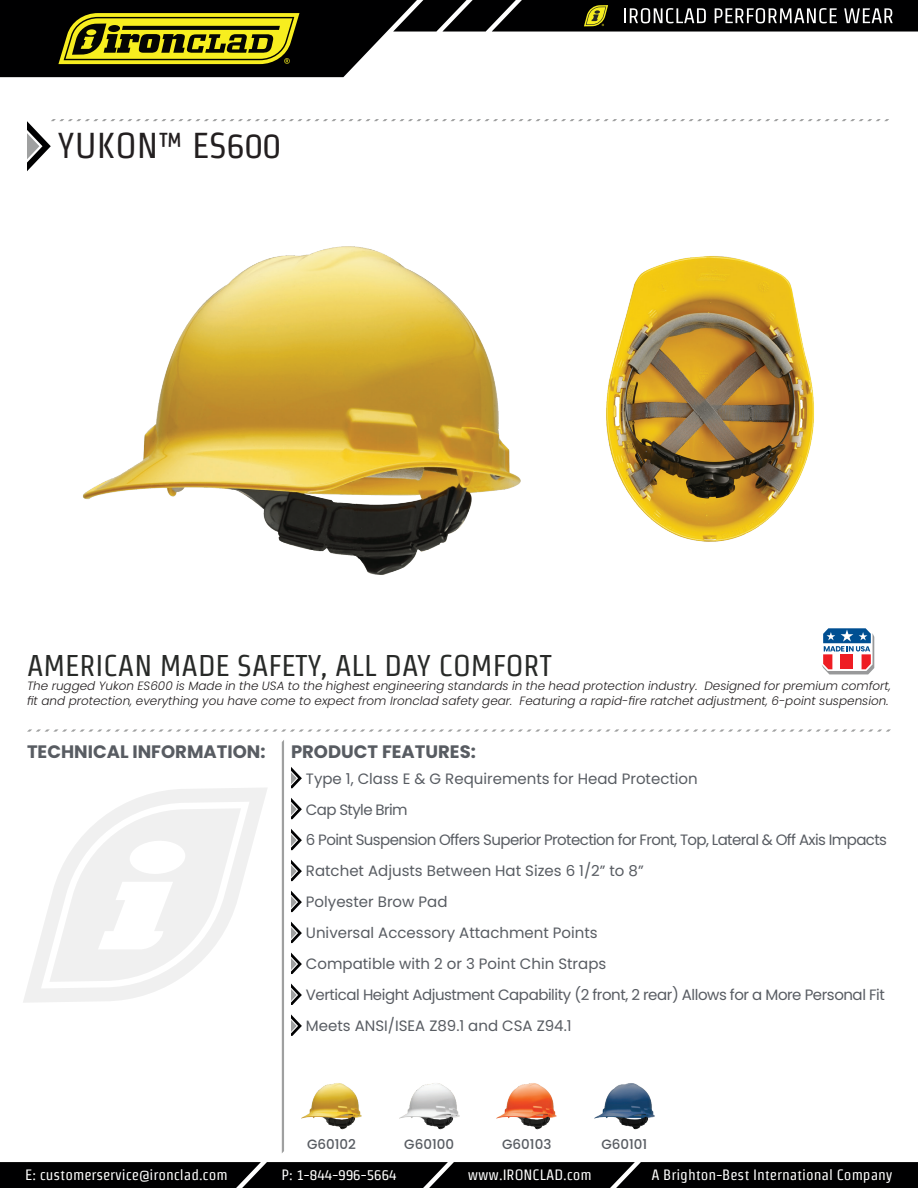
<style>
.page{position:relative;width:918px;height:1188px;background:#fff}
.page>*{position:absolute;margin:0;border:0;box-sizing:border-box;transform-origin:0 0}
.t1{font:36px "Strait";color:#231f20}
.t2{font:30px "Strait";color:#282a28}
.t3{font:700 18px "Poppins";color:#585c62}
.t4{font:15px/30.9px "Poppins";color:#585c62}
.t5{font:15px "Strait";color:#fff}
.t6{font:15px "Poppins";letter-spacing:-.04em;color:#585c62}
.t7{font:15px "Poppins";letter-spacing:-.03em;color:#585c62}
.t8{font:500 13.5px "Poppins";color:#585c62}
.t9{font:italic 300 12px/15px "Poppins";color:#231f20}
</style>
<div class="page">
<svg style="left:23px;top:788px;width:244px;height:215px"></svg>
<svg style="left:49px;top:808px;width:192px;height:174px"></svg>
<svg style="left:27px;top:119px;width:862px;height:52px"></svg>
<svg style="left:27px;top:729px;width:864px;height:3px"></svg>
<div style="left:0;top:1162px;width:918px;height:26px;background:#000001"></div>
<svg style="left:282px;top:740px;width:2px;height:413px"></svg>
<svg style="left:291px;top:891px;width:11px;height:21px"></svg>
<svg style="left:291px;top:953px;width:11px;height:21px"></svg>
<svg style="left:291px;top:1014px;width:11px;height:22px"></svg>
<svg style="left:291px;top:984px;width:11px;height:21px"></svg>
<svg style="left:291px;top:922px;width:11px;height:21px"></svg>
<svg style="left:291px;top:860px;width:11px;height:21px"></svg>
<svg style="left:291px;top:829px;width:11px;height:21px"></svg>
<svg style="left:291px;top:767px;width:11px;height:21px"></svg>
<svg style="left:291px;top:798px;width:11px;height:21px"></svg>
<img style="left:83px;top:246px;width:438px;height:329px">
<img style="left:606px;top:256px;width:208px;height:286px">
<svg style="left:822px;top:628px;width:52px;height:46px"></svg>
<svg style="left:0;top:0;width:918px;height:77px"></svg>
<img style="left:301px;top:1083px;width:61px;height:47px">
<img style="left:496px;top:1083px;width:61px;height:47px">
<img style="left:399px;top:1083px;width:61px;height:47px">
<img style="left:594px;top:1083px;width:61px;height:47px">
<h1 class="t1" style="left:58px;top:126px;width:225px">YUKON™ ES600</h1>
<h2 class="t2" style="left:27px;top:648px;width:526px">AMERICAN MADE SAFETY, ALL DAY COMFORT</h2>
<p class="t9" style="left:27px;top:678px;width:865px">The rugged Yukon ES600 is Made in the USA to the highest engineering standards in the head protection industry. Designed for premium comfort, fit and protection, everything you have come to expect from Ironclad safety gear. Featuring a rapid-fire ratchet adjustment, 6-point suspension.</p>
<h3 class="t3" style="left:27px;top:742px;width:240px">TECHNICAL INFORMATION:</h3>
<h3 class="t3" style="left:291px;top:742px;width:186px">PRODUCT FEATURES:</h3>
<p class="t4" style="left:306px;top:763px;width:393px">Type 1, Class E &amp; G Requirements for Head Protection<br>Cap Style Brim</p>
<p class="t6" style="left:306px;top:832px;width:583px">6 Point Suspension Offers Superior Protection for Front, Top, Lateral &amp; Off Axis Impacts</p>
<p class="t4" style="left:306px;top:856px;width:339px">Ratchet Adjusts Between Hat Sizes 6 1/2” to 8”</p>
<p class="t4" style="left:306px;top:887px;width:143px">Polyester Brow Pad</p>
<p class="t4" style="left:306px;top:918px;width:293px">Universal Accessory Attachment Points</p>
<p class="t4" style="left:306px;top:948px;width:302px">Compatible with 2 or 3 Point Chin Straps</p>
<p class="t7" style="left:306px;top:986px;width:580px">Vertical Height Adjustment Capability (2 front, 2 rear) Allows for a More Personal Fit</p>
<p class="t4" style="left:306px;top:1010px;width:267px">Meets ANSI/ISEA Z89.1 and CSA Z94.1</p>
<p class="t8" style="left:307px;top:1137px;width:50px">G60102</p>
<p class="t8" style="left:404px;top:1137px;width:51px">G60100</p>
<p class="t8" style="left:502px;top:1137px;width:51px">G60103</p>
<p class="t8" style="left:602px;top:1137px;width:47px">G60101</p>
<p class="t5" style="left:25px;top:1167px;width:204px">E: customerservice@ironclad.com</p>
<p class="t5" style="left:281px;top:1167px;width:117px">P: 1-844-996-5664</p>
<p class="t5" style="left:468px;top:1167px;width:126px">www.IRONCLAD.com</p>
<p class="t5" style="left:651px;top:1167px;width:243px">A Brighton-Best International Company</p>
</div>
